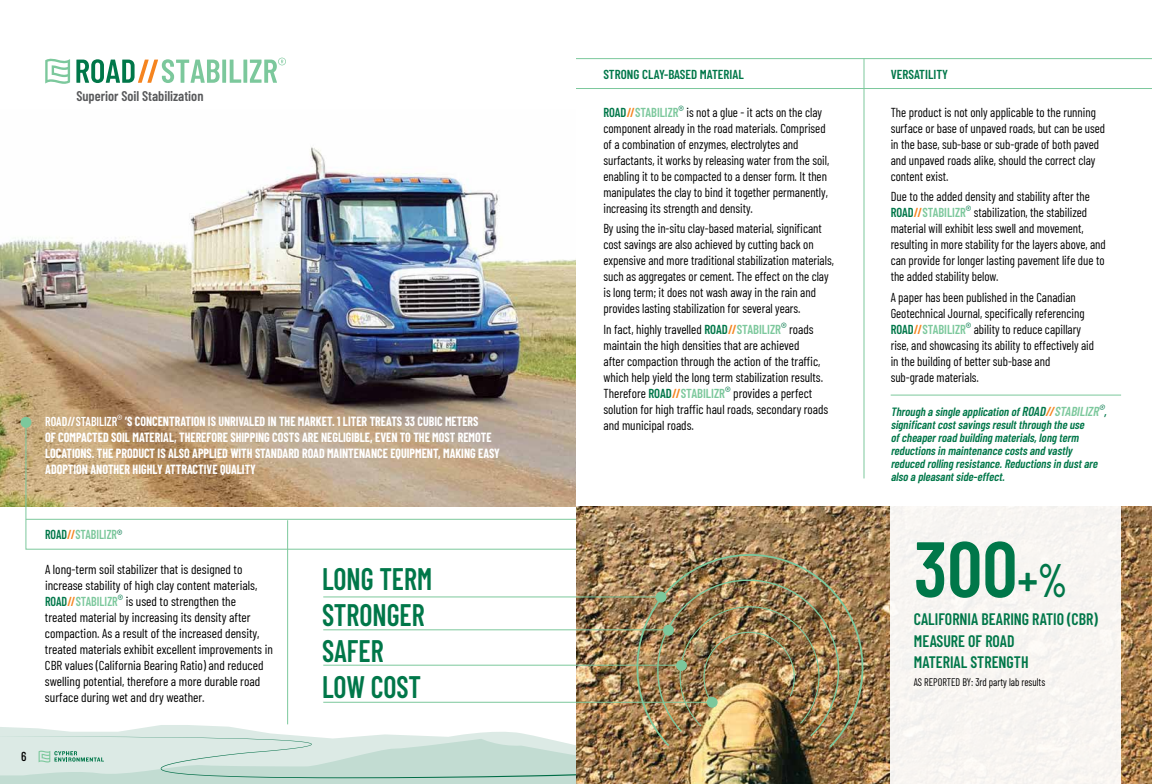
<style>
.page{position:relative;width:1152px;height:784px;background:#fff}
.page>*{position:absolute;margin:0;border:0;box-sizing:border-box;transform-origin:0 0}
.t1{font:600 78.1px "Barlow Condensed";color:#007749}
.t2{font:600 31.1px/36px "Barlow Condensed";color:#007749;scale:.9 1}
.t3{font:600 16.6px/21.6px "Barlow Condensed";color:#007749;scale:.95 1}
.t4{font:600 14px "Barlow Condensed";color:#58595b}
.t5{font:13px/16px "Barlow Condensed";color:#000;scale:.96 1}
.t6{font:13px/16px "Barlow Condensed";color:#000}
.t7{font:700 13px/16px "Barlow Condensed";color:#fff;scale:.92 1}
.t8{font:600 13px "Barlow Condensed";color:#007749}
.t9{font:600 13px "Barlow Condensed";color:#7cc89c;scale:.92 1}
.t10{font:500 13px "Barlow Condensed";color:#000}
.t11{font:italic 600 12px/13px "Barlow Condensed";color:#007749}
.t12{font:11px "Barlow Condensed";color:#000;scale:.93 1}
.s1{font-weight:600}
.s2{color:#007749}
.s3{color:#f5841f}
.s4{font-weight:400;color:#007749}
.s5{font-weight:600;color:#007749}
.s6{font-weight:600;color:#f5841f}
.s7{font-weight:600;color:#7cc89c}
.s8{font-size:13px}
.s9{font-size:13px;color:#f5841f}
.s10{font-size:13px;color:#7cc89c}
.s11{font-size:46.9px}
</style>
<div class="page">
<svg style="left:25px;top:549px;width:551px;height:174px"></svg>
<svg style="left:0;top:723px;width:543px;height:15px"></svg>
<svg style="left:0;top:738px;width:576px;height:45px;background:#cae0d8"></svg>
<img style="left:0;top:147px;width:576px;height:359px">
<svg style="left:25px;top:419px;width:551px;height:130px"></svg>
<hr style="left:287px;top:520px;width:1px;height:204px;background:#7cc89c">
<div style="left:21px;top:417px;width:10px;height:10px;background:#7cc89c;border-radius:50%"></div>
<svg style="left:76px;top:58px;width:210px;height:25px"></svg>
<svg style="left:45px;top:58px;width:25px;height:26px"></svg>
<img style="left:576px;top:506px;width:576px;height:277px">
<img style="left:635px;top:551px;width:231px;height:198px">
<img style="left:656px;top:576px;width:496px;height:207px">
<hr style="left:323px;top:596px;width:337px;height:1px;background:#7cc89c">
<hr style="left:323px;top:629px;width:344px;height:1px;background:#7cc89c">
<hr style="left:323px;top:664px;width:358px;height:1px;background:#7cc89c">
<hr style="left:323px;top:701px;width:388px;height:1px;background:#7cc89c">
<div style="left:707px;top:696px;width:11px;height:11px;background:#7cc89c;border-radius:50%"></div>
<div style="left:676px;top:659px;width:11px;height:11px;background:#7cc89c;border-radius:50%"></div>
<div style="left:663px;top:624px;width:11px;height:11px;background:#7cc89c;border-radius:50%"></div>
<div style="left:656px;top:591px;width:11px;height:11px;background:#7cc89c;border-radius:50%"></div>
<hr style="left:576px;top:58px;width:576px;height:1px;background:#7cc89c">
<hr style="left:576px;top:88px;width:576px;height:1px;background:#7cc89c">
<hr style="left:864px;top:58px;width:1px;height:420px;background:#7cc89c">
<hr style="left:891px;top:395px;width:230px;height:1px;background:#7cc89c">
<div style="left:891px;top:491px;width:230px;height:292px;background:#f8f5f2"></div>
<svg style="left:39px;top:750px;width:65px;height:12px"></svg>
<p class="t4" style="left:76px;top:86px;width:129px">Superior Soil Stabilization</p>
<p class="t7" style="left:45px;top:412px;width:496px"><span class="s1">ROAD//STABILIZR</span><sup>®</sup> ‘S CONCENTRATION IS UNRIVALED IN THE MARKET. 1 LITER TREATS 33 CUBIC METERS<br>OF COMPACTED SOIL MATERIAL, THEREFORE SHIPPING COSTS ARE NEGLIGIBLE, EVEN TO THE MOST REMOTE LOCATIONS. THE PRODUCT IS ALSO APPLIED WITH STANDARD ROAD MAINTENANCE EQUIPMENT, MAKING EASY ADOPTION ANOTHER HIGHLY ATTRACTIVE QUALITY</p>
<p class="t10" style="left:21px;top:747px;width:7px">6</p>
<p class="t9" style="left:45px;top:525px;width:86px"><span class="s2">ROAD</span><span class="s3">//</span>STABILIZR<span class="s4">®</span></p>
<p class="t6" style="left:45px;top:560px;width:229px">A long-term soil stabilizer that is designed to increase stability of high clay content materials, <span class="s5">ROAD</span><span class="s6">//</span><span class="s7">STABILIZR</span><sup>®</sup> is used to strengthen the<br>treated material by increasing its density after compaction. As a result of the increased density, treated materials exhibit excellent improvements in CBR values (California Bearing Ratio) and reduced swelling potential, therefore a more durable road surface during wet and dry weather.</p>
<h2 class="t2" style="left:322px;top:558px;width:124px">LONG TERM<br>STRONGER<br>SAFER<br>LOW COST</h2>
<p class="t8" style="left:603px;top:65px;width:142px">STRONG CLAY-BASED MATERIAL</p>
<p class="t8" style="left:891px;top:65px;width:59px">VERSATILITY</p>
<p class="t5" style="left:603px;top:103px;width:237px"><span class="s5">ROAD</span><span class="s6">//</span><span class="s7">STABILIZR</span><sup>®</sup> is not a glue - it acts on the clay component already in the road materials. Comprised of a combination of enzymes, electrolytes and surfactants, it works by releasing water from the soil, enabling it to be compacted to a denser form. It then manipulates the clay to bind it together permanently, increasing its strength and density.</p>
<p class="t5" style="left:603px;top:220px;width:242px">By using the in-situ clay-based material, significant cost savings are also achieved by cutting back on expensive and more traditional stabilization materials, such as aggregates or cement. The effect on the clay is long term; it does not wash away in the rain and provides lasting stabilization for several years.</p>
<p class="t6" style="left:603px;top:320px;width:226px">In fact, highly travelled <span class="s5">ROAD</span><span class="s6">//</span><span class="s7">STABILIZR</span><sup>®</sup> roads maintain the high densities that are achieved<br>after compaction through the action of the traffic, which help yield the long term stabilization results.<br>Therefore <span class="s5">ROAD</span><span class="s6">//</span><span class="s7">STABILIZR</span><sup>®</sup> provides a perfect solution for high traffic haul roads, secondary roads and municipal roads.</p>
<p class="t5" style="left:891px;top:103px;width:225px">The product is not only applicable to the running surface or base of unpaved roads, but can be used in the base, sub-base or sub-grade of both paved and unpaved roads alike, should the correct clay content exist.</p>
<p class="t5" style="left:891px;top:188px;width:226px">Due to the added density and stability after the <span class="s5">ROAD</span><span class="s6">//</span><span class="s7">STABILIZR</span><sup>®</sup> stabilization, the stabilized material will exhibit less swell and movement, resulting in more stability for the layers above, and can provide for longer lasting pavement life due to the added stability below.</p>
<p class="t5" style="left:891px;top:288px;width:213px">A paper has been published in the Canadian Geotechnical Journal, specifically referencing <span class="s5">ROAD</span><span class="s6">//</span><span class="s7">STABILIZR</span><sup>®</sup> ability to reduce capillary rise, and showcasing its ability to effectively aid in the building of better sub-base and sub-grade materials.</p>
<p class="t11" style="left:891px;top:404px;width:220px">Through a singleapplication of<span class="s8">ROAD</span><span class="s9">//</span><span class="s10">STABILIZR</span><sup>®</sup>, significantcostsavingsresultthrough theuse ofcheaperroad buildingmaterials,longterm reductionsin maintenancecostsand vastly reduced rollingresistance.Reductionsin dustare alsoa pleasantside-effect.</p>
<h1 class="t1" style="left:914px;top:513px;width:155px">300<span class="s11">+%</span></h1>
<p class="t3" style="left:914px;top:607px;width:195px">CALIFORNIA BEARING RATIO (CBR)<br>MEASURE OF ROAD<br>MATERIAL STRENGTH</p>
<p class="t12" style="left:914px;top:674px;width:143px">AS REPORTED BY: 3rd party lab results</p>
</div>
